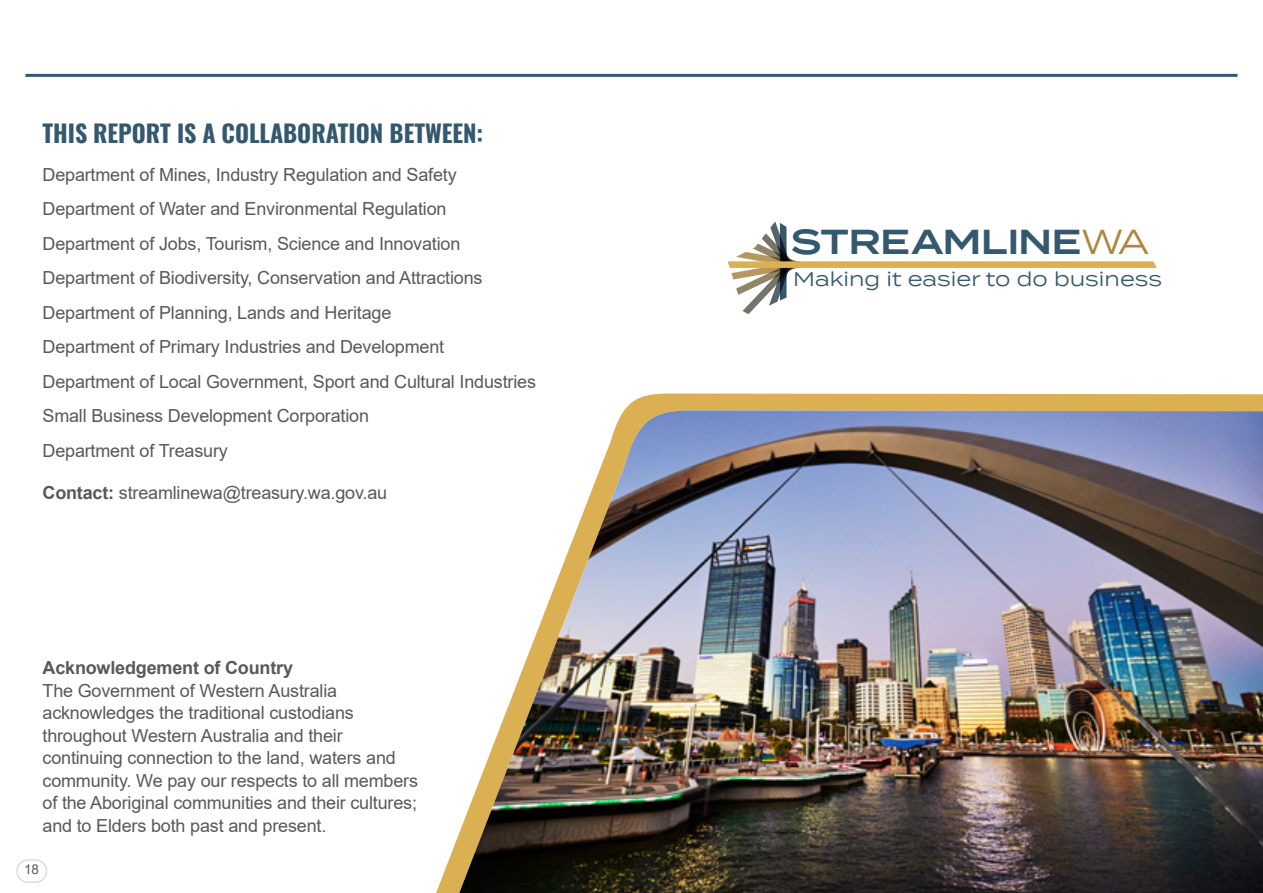
<style>
.page{position:relative;width:1263px;height:893px;background:#fff}
.page>*{position:absolute;margin:0;border:0;box-sizing:border-box;transform-origin:0 0}
.t1{font:600 34.65px "Termina";letter-spacing:-.02em;color:#34586d}
.t2{font:24px "Oswald";color:#34596e}
.t3{font:19.65px "Termina";color:#34586d}
.t4{font:18px/34.5px "Arial";letter-spacing:-.01em;color:#58595b}
.t5{font:700 18px "Arial";letter-spacing:-.01em;color:#58595b}
.t6{font:16.5px "Arial";color:#58595b}
.s1{font-weight:700}
.s2{font-size:13.5px}
.s3{font-weight:400;color:#ad8640}
</style>
<div class="page">
<svg style="left:624px;top:393px;width:639px;height:17px;background:#ddb55d"></svg>
<hr style="left:25px;top:74px;width:1212px;height:3px;background:#34596e">
<div style="left:16px;top:859px;width:31px;height:24px;border:2px solid #dcddde;border-radius:11px"></div>
<img style="left:459px;top:410px;width:804px;height:483px">
<svg style="left:728px;top:221px;width:429px;height:93px"></svg>
<h2 class="t2" style="left:43px;top:112px;width:442px">THIS REPORT IS A COLLABORATION BETWEEN:</h2>
<p class="t4" style="left:43px;top:157px;width:495px">Department of Mines, Industry Regulation and Safety Department of Water and Environmental Regulation Department of Jobs, Tourism, Science and Innovation Department of Biodiversity, Conservation and Attractions Department of Planning, Lands and Heritage<br>Department of Primary Industries and Development Department of Local Government, Sport and Cultural Industries Small Business Development Corporation<br>Department of Treasury</p>
<p class="t4" style="left:43px;top:475px;width:346px"><span class="s1">Contact:</span> streamlinewa@treasury.wa.gov.au</p>
<p class="t5" style="left:43px;top:655px;width:252px">Acknowledgement of Country</p>
<p class="t4" style="left:43px;top:679px;width:377px;line-height:22.5px">The Government of Western Australia acknowledges the traditional custodians throughout Western Australia and their continuing connection to the land, waters and community. We pay our respects to all members of the Aboriginal communities and their cultures; and to Elders both past and present.</p>
<p class="t6" style="left:22px;top:859px;width:20px">18<span class="s2">18</span></p>
<h1 class="t1" style="left:791px;top:216px;width:360px">STREAMLINE<span class="s3">WA</span></h1>
<p class="t3" style="left:793px;top:265px;width:370px">Making it easier to do business</p>
</div>
